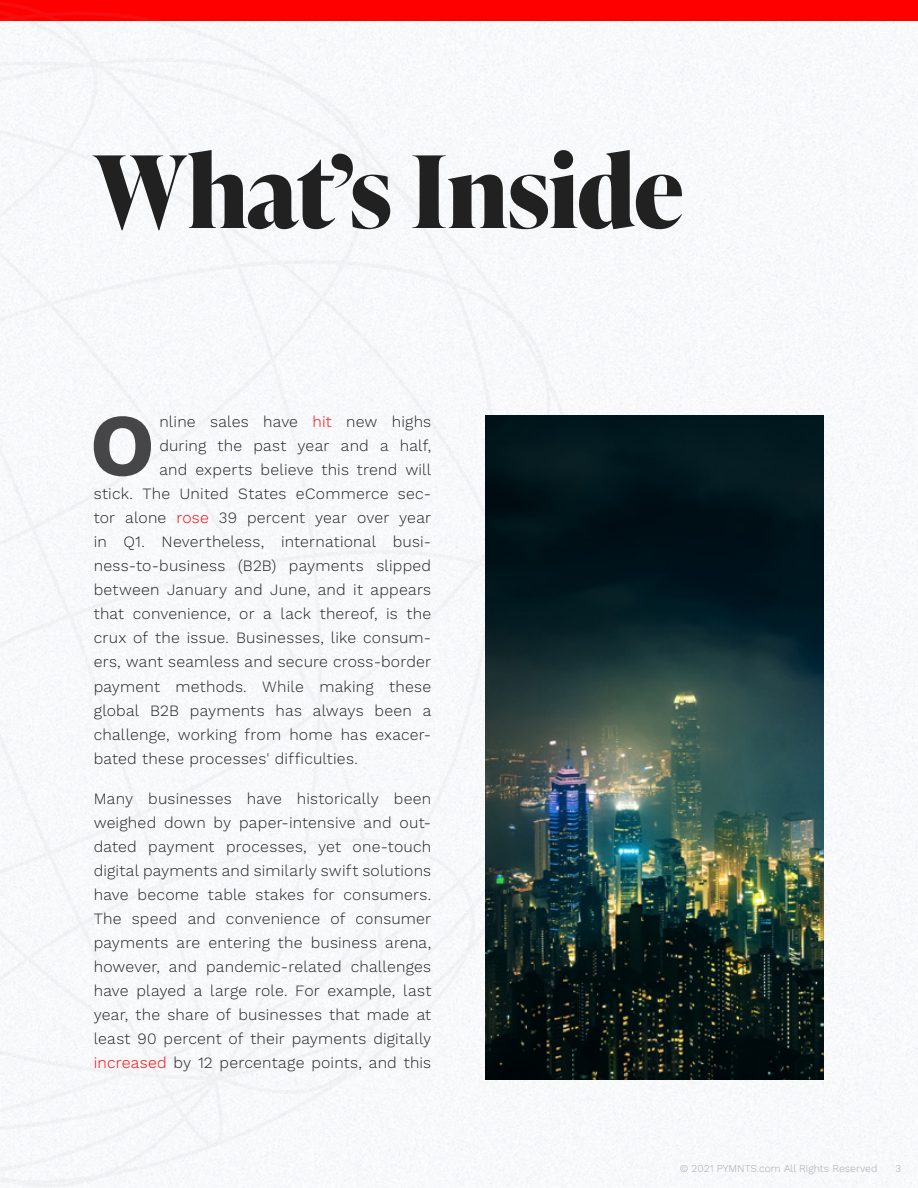
<style>
.page{position:relative;width:918px;height:1188px;background:#f8f9fa}
.page>*{position:absolute;margin:0;border:0;box-sizing:border-box;transform-origin:0 0}
.t1{font:700 99.6px "Ivy Presto Display";letter-spacing:-.015em;color:#212121}
.t2{font:700 88.5px "Work Sans";color:#464547}
.t3{font:300 15.75px/24px "Work Sans";letter-spacing:.015em;color:#212121;text-align:justify}
.t4{font:300 10.5px "Work Sans";color:#a7a9ac}
.s1{color:#f00}
</style>
<div class="page">
<div style="left:0;top:0;width:918px;height:20px;background:#f00"></div>
<svg style="left:0;top:2px;width:366px;height:59px"></svg>
<svg style="left:217px;top:425px;width:268px;height:655px"></svg>
<svg style="left:82px;top:61px;width:486px;height:362px"></svg>
<svg style="left:0;top:42px;width:80px;height:594px"></svg>
<svg style="left:76px;top:634px;width:147px;height:512px"></svg>
<img style="left:485px;top:416px;width:339px;height:664px">
<h1 class="t1" style="left:94px;top:120px;width:591px">What’s Inside</h1>
<h2 class="t2" style="left:90px;top:394px;width:67px">O</h2>
<p class="t3" style="left:159px;top:411px;width:273px">nline sales have <span class="s1">hit</span> new highs</p>
<p class="t3" style="left:159px;top:435px;width:273px">during the past year and a half,</p>
<p class="t3" style="left:159px;top:459px;width:273px">and experts believe this trend will</p>
<p class="t3" style="left:94px;top:483px;width:339px">stick. The United States eCommerce sec-</p>
<p class="t3" style="left:94px;top:507px;width:339px">tor alone <span class="s1">rose</span> 39 percent year over year</p>
<p class="t3" style="left:94px;top:531px;width:339px">in Q1. Nevertheless, international busi-</p>
<p class="t3" style="left:94px;top:555px;width:339px">ness-to-business (B2B) payments slipped</p>
<p class="t3" style="left:94px;top:579px;width:339px">between January and June, and it appears</p>
<p class="t3" style="left:94px;top:603px;width:339px">that convenience, or a lack thereof, is the</p>
<p class="t3" style="left:94px;top:627px;width:339px">crux of the issue. Businesses, like consum-</p>
<p class="t3" style="left:94px;top:651px;width:339px">ers, want seamless and secure cross-border</p>
<p class="t3" style="left:94px;top:675px;width:339px">payment methods. While making these</p>
<p class="t3" style="left:94px;top:699px;width:339px">global B2B payments has always been a</p>
<p class="t3" style="left:94px;top:723px;width:339px">challenge, working from home has exacer-</p>
<p class="t3" style="left:94px;top:747px;width:266px">bated these processes' difficulties.</p>
<p class="t3" style="left:94px;top:787px;width:339px">Many businesses have historically been weighed down by paper-intensive and out&shy;dated payment processes, yet one-touch digital payments and similarly swift solutions have become table stakes for consumers.<br>The speed and convenience of consumer payments are entering the business arena, however, and pandemic-related challenges have played a large role. For example, last year, the share of businesses that made at least 90 percent of their payments digitally <span class="s1">increased</span> by 12 percentage points, and this</p>
<p class="t4" style="left:680px;top:1163px;width:199px">© 2021 PYMNTS.com All Rights Reserved</p>
<p class="t4" style="left:895px;top:1162px;width:7px">3</p>
</div>
